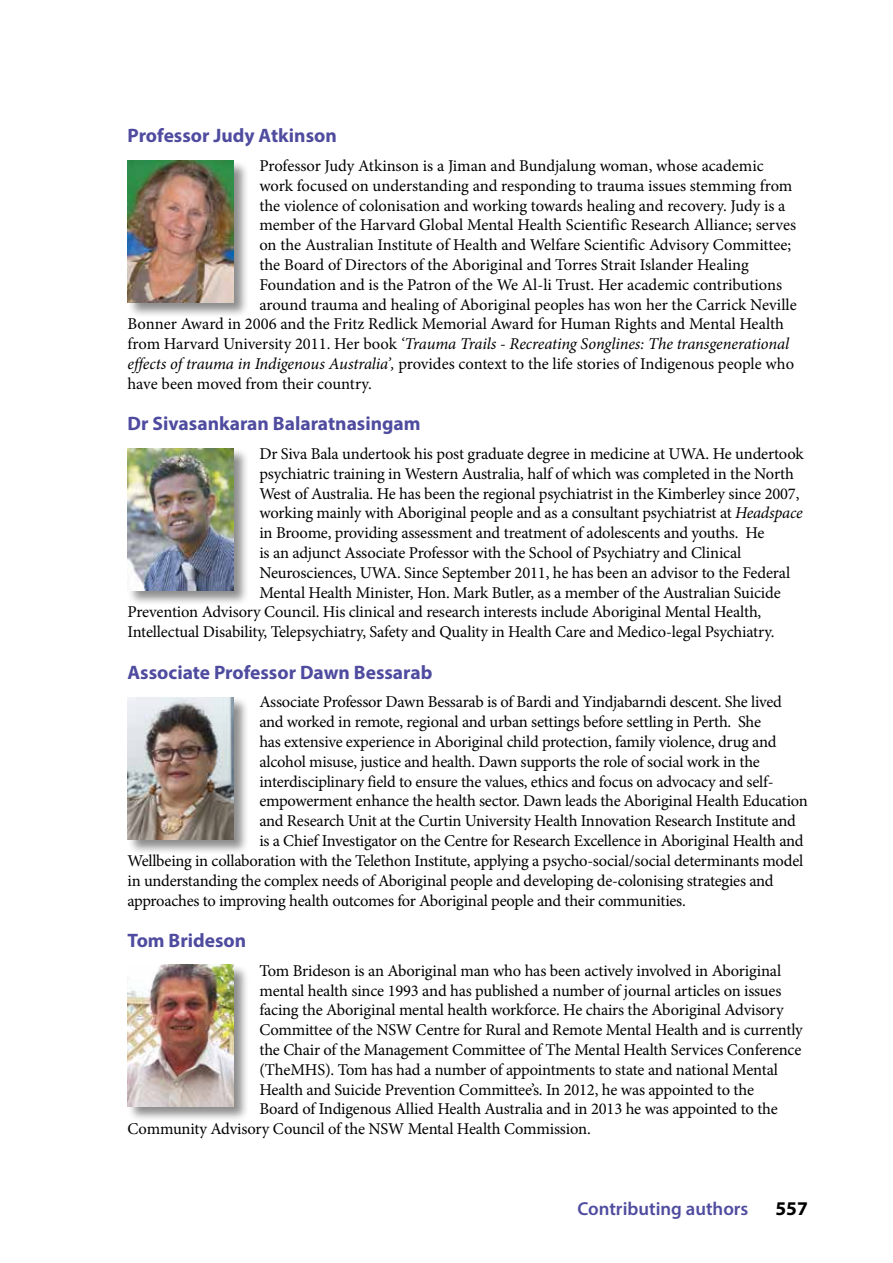
<style>
.page{position:relative;width:893px;height:1263px;background:#fff}
.page>*{position:absolute;margin:0;border:0;box-sizing:border-box;transform-origin:0 0}
.t1{font:700 19.5px "Myriad Pro";color:#4f4ca0}
.t2{font:700 19.5px "Myriad Pro";color:#000}
.t3{font:600 18.75px "Myriad Pro";color:#4f4ca0}
.t4{font:16.5px "Minion Pro";letter-spacing:-.01em;color:#000}
.t5{font:italic 16.5px "Minion Pro";letter-spacing:-.01em;color:#000}
.s1{font-style:normal}
.s2{font-style:italic}
</style>
<div class="page">
<div style="left:127px;top:160px;width:122px;height:158px;background:#000;opacity:.45"></div>
<img style="left:128px;top:161px;width:106px;height:141px">
<div style="left:127px;top:447px;width:122px;height:159px;background:#000;opacity:.45"></div>
<img style="left:128px;top:448px;width:106px;height:142px">
<div style="left:127px;top:697px;width:122px;height:158px;background:#000;opacity:.45"></div>
<img style="left:128px;top:697px;width:106px;height:142px">
<div style="left:127px;top:964px;width:122px;height:158px;background:#000;opacity:.45"></div>
<img style="left:128px;top:965px;width:106px;height:142px">
<p class="t1" style="left:128px;top:123px;width:211px">Professor Judy Atkinson</p>
<p class="t4" style="left:259px;top:155px;width:506px">Professor Judy Atkinson is a Jiman and Bundjalung woman, whose academic</p>
<p class="t4" style="left:259px;top:174px;width:534px">work focused on understanding and responding to trauma issues stemming from</p>
<p class="t4" style="left:259px;top:194px;width:528px">the violence of colonisation and working towards healing and recovery. Judy is a</p>
<p class="t4" style="left:259px;top:214px;width:538px">member of the Harvard Global Mental Health Scientific Research Alliance; serves</p>
<p class="t4" style="left:259px;top:234px;width:533px">on the Australian Institute of Health and Welfare Scientific Advisory Committee;</p>
<p class="t4" style="left:259px;top:254px;width:491px">the Board of Directors of the Aboriginal and Torres Strait Islander Healing</p>
<p class="t4" style="left:259px;top:273px;width:524px">Foundation and is the Patron of the We Al-li Trust. Her academic contributions</p>
<p class="t4" style="left:259px;top:293px;width:539px">around trauma and healing of Aboriginal peoples has won her the Carrick Neville</p>
<p class="t4" style="left:128px;top:313px;width:658px">Bonner Award in 2006 and the Fritz Redlick Memorial Award for Human Rights and Mental Health</p>
<p class="t5" style="left:128px;top:333px;width:663px"><span class="s1">from Harvard University 2011. Her book</span> ‘Trauma Trails - Recreating Songlines: The transgenerational</p>
<p class="t4" style="left:128px;top:353px;width:668px"><span class="s2">effects of trauma in Indigenous Australia’,</span> provides context to the life stories of Indigenous people who</p>
<p class="t4" style="left:128px;top:372px;width:246px">have been moved from their country.</p>
<p class="t1" style="left:128px;top:411px;width:295px">Dr Sivasankaran Balaratnasingam</p>
<p class="t4" style="left:259px;top:443px;width:546px">Dr Siva Bala undertook his post graduate degree in medicine at UWA. He undertook</p>
<p class="t4" style="left:259px;top:462px;width:536px">psychiatric training in Western Australia, half of which was completed in the North</p>
<p class="t4" style="left:259px;top:482px;width:542px">West of Australia. He has been the regional psychiatrist in the Kimberley since 2007,</p>
<p class="t4" style="left:259px;top:502px;width:545px">working mainly with Aboriginal people and as a consultant psychiatrist at <span class="s2">Headspace</span></p>
<p class="t4" style="left:259px;top:522px;width:507px">in Broome, providing assessment and treatment of adolescents and youths. He</p>
<p class="t4" style="left:259px;top:542px;width:484px">is an adjunct Associate Professor with the School of Psychiatry and Clinical</p>
<p class="t4" style="left:259px;top:561px;width:532px">Neurosciences, UWA. Since September 2011, he has been an advisor to the Federal</p>
<p class="t4" style="left:259px;top:581px;width:523px">Mental Health Minister, Hon. Mark Butler, as a member of the Australian Suicide</p>
<p class="t4" style="left:128px;top:601px;width:635px">Prevention Advisory Council. His clinical and research interests include Aboriginal Mental Health,</p>
<p class="t4" style="left:128px;top:621px;width:648px">Intellectual Disability, Telepsychiatry, Safety and Quality in Health Care and Medico-legal Psychiatry.</p>
<p class="t1" style="left:128px;top:659px;width:306px">Associate Professor Dawn Bessarab</p>
<p class="t4" style="left:259px;top:691px;width:524px">Associate Professor Dawn Bessarab is of Bardi and Yindjabarndi descent. She lived</p>
<p class="t4" style="left:259px;top:711px;width:503px">and worked in remote, regional and urban settings before settling in Perth. She</p>
<p class="t4" style="left:259px;top:731px;width:519px">has extensive experience in Aboriginal child protection, family violence, drug and</p>
<p class="t4" style="left:259px;top:750px;width:502px">alcohol misuse, justice and health. Dawn supports the role of social work in the</p>
<p class="t4" style="left:259px;top:770px;width:516px">interdisciplinary field to ensure the values, ethics and focus on advocacy and self-</p>
<p class="t4" style="left:259px;top:790px;width:550px">empowerment enhance the health sector. Dawn leads the Aboriginal Health Education</p>
<p class="t4" style="left:259px;top:810px;width:538px">and Research Unit at the Curtin University Health Innovation Research Institute and</p>
<p class="t4" style="left:259px;top:830px;width:546px">is a Chief Investigator on the Centre for Research Excellence in Aboriginal Health and</p>
<p class="t4" style="left:128px;top:849px;width:677px">Wellbeing in collaboration with the Telethon Institute, applying a psycho-social/social determinants model</p>
<p class="t4" style="left:128px;top:869px;width:647px">in understanding the complex needs of Aboriginal people and developing de-colonising strategies and</p>
<p class="t4" style="left:128px;top:889px;width:560px">approaches to improving health outcomes for Aboriginal people and their communities.</p>
<p class="t1" style="left:128px;top:927px;width:120px">Tom Brideson</p>
<p class="t4" style="left:259px;top:959px;width:523px">Tom Brideson is an Aboriginal man who has been actively involved in Aboriginal</p>
<p class="t4" style="left:259px;top:979px;width:524px">mental health since 1993 and has published a number of journal articles on issues</p>
<p class="t4" style="left:259px;top:999px;width:526px">facing the Aboriginal mental health workforce. He chairs the Aboriginal Advisory</p>
<p class="t4" style="left:259px;top:1019px;width:545px">Committee of the NSW Centre for Rural and Remote Mental Health and is currently</p>
<p class="t4" style="left:259px;top:1038px;width:544px">the Chair of the Management Committee of The Mental Health Services Conference</p>
<p class="t4" style="left:259px;top:1058px;width:520px">(TheMHS). Tom has had a number of appointments to state and national Mental</p>
<p class="t4" style="left:259px;top:1078px;width:496px">Health and Suicide Prevention Committee’s. In 2012, he was appointed to the</p>
<p class="t4" style="left:259px;top:1098px;width:520px">Board of Indigenous Allied Health Australia and in 2013 he was appointed to the</p>
<p class="t4" style="left:128px;top:1118px;width:465px">Community Advisory Council of the NSW Mental Health Commission.</p>
<p class="t3" style="left:577px;top:1197px;width:172px">Contributing authors</p>
<p class="t2" style="left:775px;top:1196px;width:34px">557</p>
</div>
